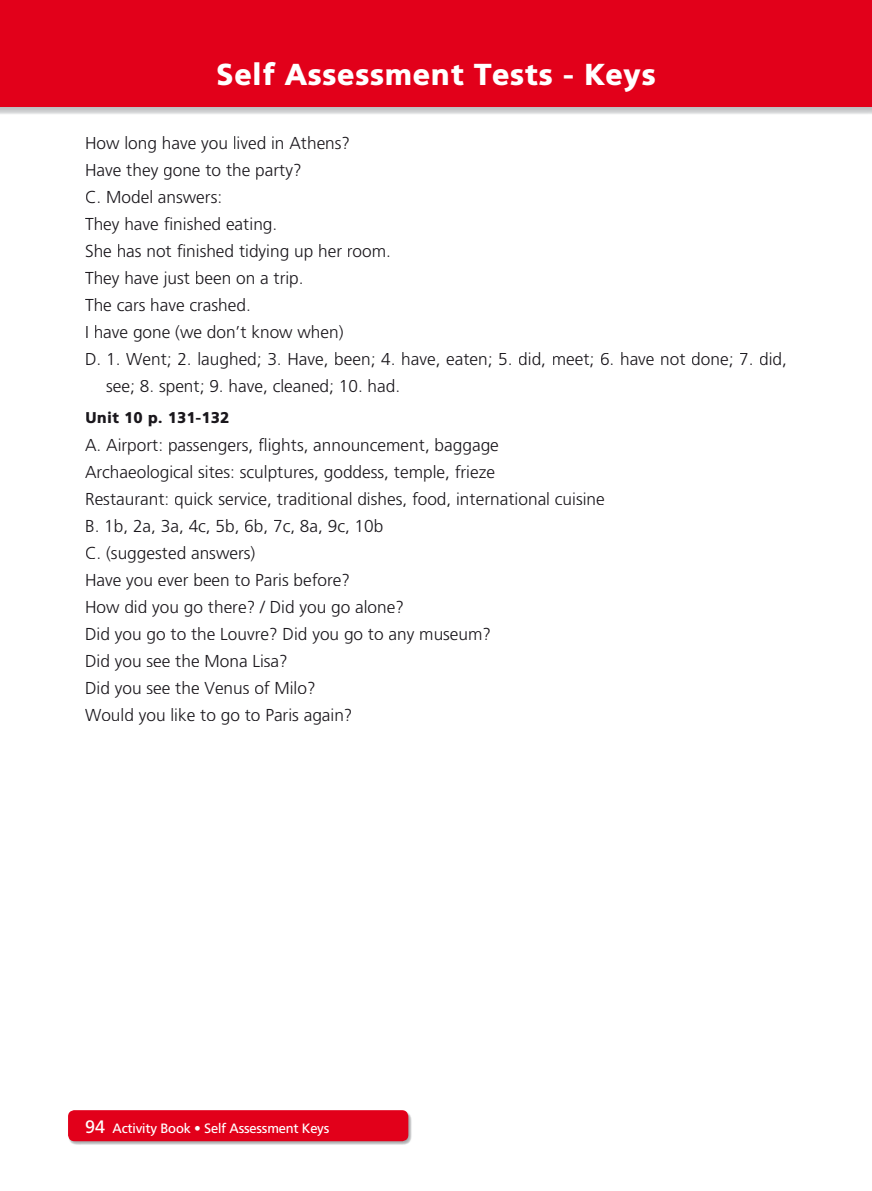
<style>
.page{position:relative;width:872px;height:1191px;background:#fff}
.page>*{position:absolute;margin:0;border:0;box-sizing:border-box;transform-origin:0 0}
.t1{font:900 30.3px "PF Catalog";color:#fff}
.t2{font:300 17.25px/27px "PF Catalog";color:#1a171c}
.t3{font:900 15.6px "PF Catalog";color:#1a171c}
.t4{font:13.5px "PF Catalog";letter-spacing:-.015em;color:#fff}
.s1{font-size:18px}
</style>
<div class="page">
<img style="left:0;top:106px;width:872px;height:8px">
<div style="left:0;top:0;width:872px;height:106px;background:#e2001a"></div>
<img style="left:68px;top:1110px;width:344px;height:35px">
<div style="left:68px;top:1110px;width:340px;height:31px;background:#e2001a;border-radius:6px"></div>
<h1 class="t1" style="left:216px;top:57px;width:441px">Self assessment Tests - Keys</h1>
<p class="t2" style="left:85px;top:130px;width:267px">How long have you lived in Athens?</p>
<p class="t2" style="left:85px;top:157px;width:218px">Have they gone to the party?</p>
<p class="t2" style="left:85px;top:184px;width:139px">C. Model answers:</p>
<p class="t2" style="left:85px;top:211px;width:194px">They have finished eating.</p>
<p class="t2" style="left:85px;top:238px;width:307px">She has not finished tidying up her room.</p>
<p class="t2" style="left:85px;top:265px;width:220px">They have just been on a trip.</p>
<p class="t2" style="left:85px;top:292px;width:167px">The cars have crashed.</p>
<p class="t2" style="left:85px;top:319px;width:260px">I have gone (we don’t know when)</p>
<p class="t2" style="left:85px;top:346px;width:703px">D. 1. Went; 2. laughed; 3. Have, been; 4. have, eaten; 5. did, meet; 6. have not done; 7. did,</p>
<p class="t2" style="left:106px;top:373px;width:295px">see; 8. spent; 9. have, cleaned; 10. had.</p>
<p class="t3" style="left:85px;top:409px;width:146px">Unit 10 p. 131-132</p>
<p class="t2" style="left:85px;top:431px;width:521px">A. Airport: passengers, flights, announcement, baggage Archaeological sites: sculptures, goddess, temple, frieze<br>Restaurant: quick service, traditional dishes, food, international cuisine B. 1b, 2a, 3a, 4c, 5b, 6b, 7c, 8a, 9c, 10b<br>C. (suggested answers)<br>Have you ever been to Paris before?<br>How did you go there? / Did you go alone?<br>Did you go to the Louvre? Did you go to any museum?<br>Did you see the Mona Lisa?<br>Did you see the Venus of Milo?<br>Would you like to go to Paris again?</p>
<p class="t4" style="left:85px;top:1120px;width:246px"><span class="s1">94</span> Activity Book • Self Assessment Keys</p>
</div>
